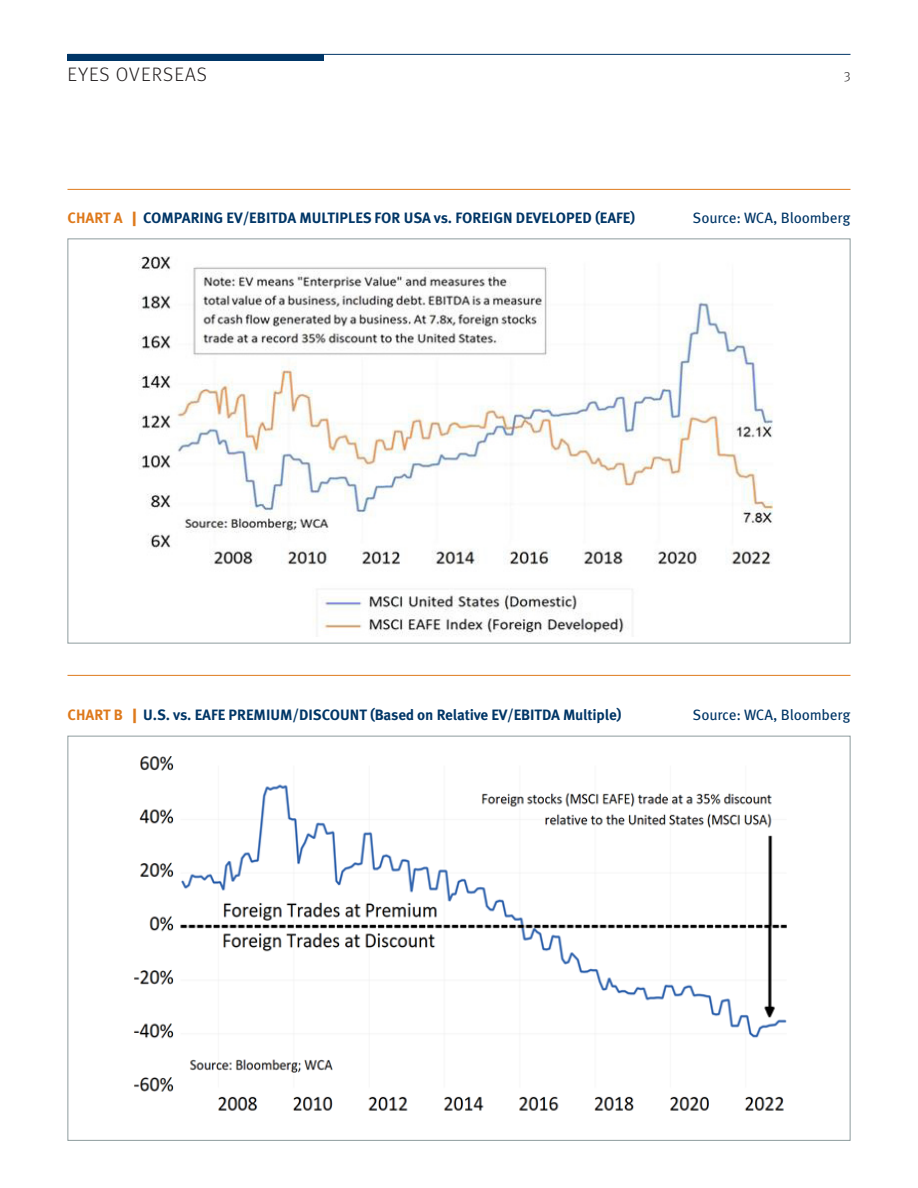
<style>
.page{position:relative;width:918px;height:1188px;background:#fff}
.page>*{position:absolute;margin:0;border:0;box-sizing:border-box;transform-origin:0 0}
.t1{font:300 19.5px "Meta Pro";letter-spacing:.06em;color:#231f20}
.t2{font:700 15px "Meta Pro";color:#003667}
.t3{font:15px "Meta Pro";letter-spacing:-.01em;color:#003667}
.t4{font:300 13.5px "Meta Pro";color:#231f20}
.s1{color:#de791b}
.s2{font-weight:900;color:#de791b}
</style>
<div class="page">
<div style="left:68px;top:54px;width:256px;height:7px;background:#003667"></div>
<hr style="left:68px;top:54px;width:782px;height:1px;background:#003667">
<hr style="left:68px;top:675px;width:782px;height:1px;background:#de791b">
<hr style="left:68px;top:189px;width:782px;height:1px;background:#de791b">
<img style="left:139px;top:256px;width:634px;height:380px">
<img style="left:133px;top:756px;width:654px;height:355px">
<p class="t1" style="left:68px;top:61px;width:141px">EYES OVERSEAS</p>
<p class="t4" style="left:844px;top:67px;width:8px">3</p>
<p class="t2" style="left:68px;top:206px;width:569px"><span class="s1">CHART A</span> <span class="s2">|</span> COMPARING EV/EBITDA MULTIPLES FOR USA vs. FOREIGN DEVELOPED (EAFE)</p>
<p class="t3" style="left:693px;top:206px;width:159px">Source: WCA, Bloomberg</p>
<p class="t2" style="left:68px;top:703px;width:555px"><span class="s1">CHART B</span> <span class="s2">|</span> U.S. vs. EAFE PREMIUM/DISCOUNT (Based on Relative EV/EBITDA Multiple)</p>
<p class="t3" style="left:693px;top:703px;width:159px">Source: WCA, Bloomberg</p>
</div>
